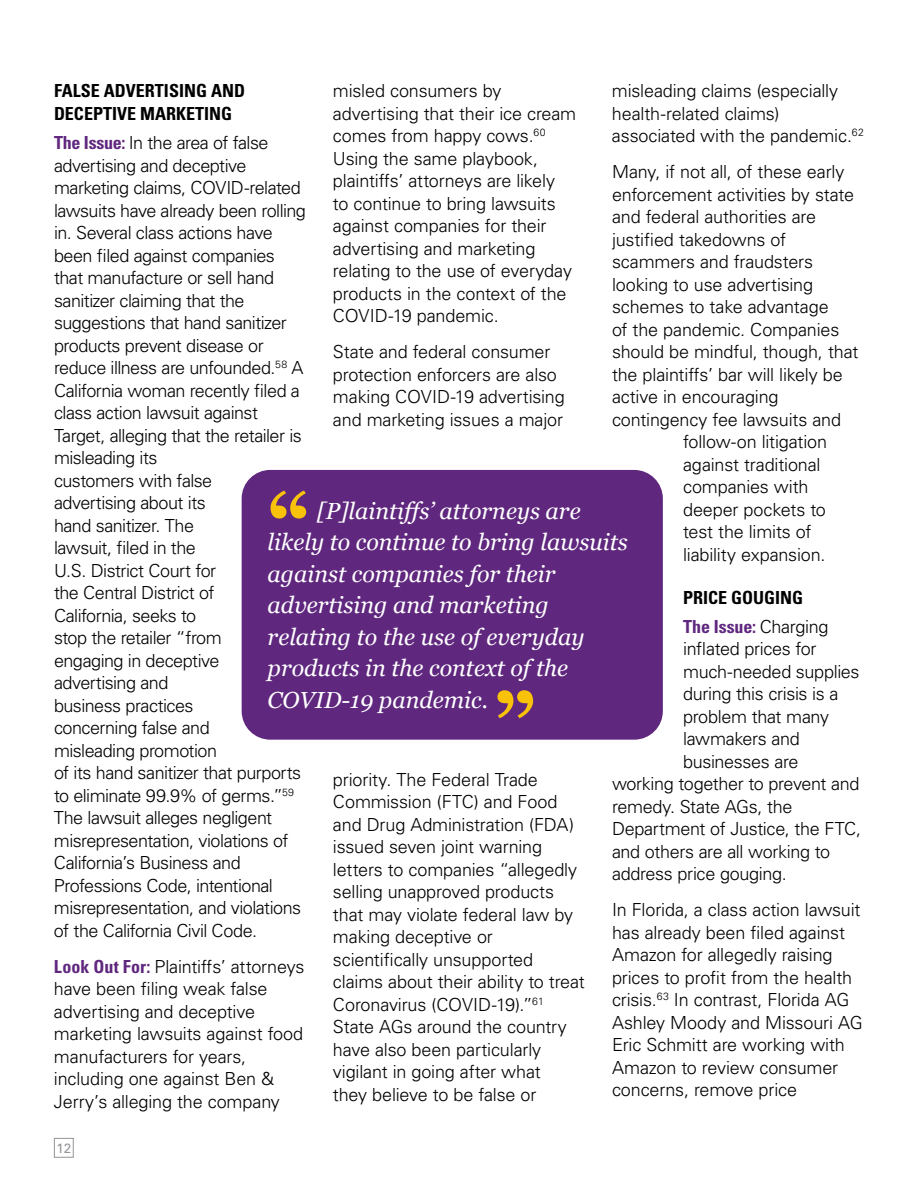
<style>
.page{position:relative;width:918px;height:1188px;background:#fff}
.page>*{position:absolute;margin:0;border:0;box-sizing:border-box;transform-origin:0 0}
.t1{font:700 81.75px "Georgia";color:#f9c20a}
.t2{font:italic 23.25px/31.5px "Georgia";color:#fff}
.t3{font:300 18px/22.5px "Univers LT Pro 45";letter-spacing:-.015em;color:#000}
.t4{font:700 condensed 18px/22.5px "Univers LT Pro";color:#000}
.t5{font:700 condensed 18px "Univers LT Std";letter-spacing:-.005em;color:#5f277e}
.t6{font:13.5px "Univers LT Pro 55 Roman";color:#939598}
.s1{font-family:"Univers LT Std";font-weight:700;font-stretch:condensed;color:#5f277e}
.s2{font-family:"Univers LT Pro 45";font-weight:300;font-stretch:normal;color:#000}
</style>
<div class="page">
<div style="left:242px;top:470px;width:421px;height:270px;background:#5f277e;border-radius:29px"></div>
<div style="left:54px;top:1138px;width:20px;height:20px;border:1px solid #939598"></div>
<p class="t4" style="left:54px;top:79px;width:193px">FALSE ADVERTISING AND<br>DECEPTIVE MARKETING</p>
<p class="t3" style="left:54px;top:131px;width:254px"><span class="s1">The Issue:</span> In the area of false advertising and deceptive marketing claims, COVID-related lawsuits have already been rolling in. Several class actions have been filed against companies that manufacture or sell hand sanitizer claiming that the suggestions that hand sanitizer products prevent disease or reduce illness are unfounded.<sup>58</sup> A<br>California woman recently filed a class action lawsuit against<br>Target, alleging that the retailer is misleading its<br>customers with false<br>advertising about its<br>hand sanitizer. The<br>lawsuit, filed in the<br>U.S. District Court for<br>the Central District of<br>California, seeks to<br>stop the retailer “from<br>engaging in deceptive advertising and<br>business practices<br>concerning false and<br>misleading promotion<br>of its hand sanitizer that purports to eliminate 99.9% of germs.”<sup>59<br></sup>The lawsuit alleges negligent misrepresentation, violations of<br>California’s Business and<br>Professions Code, intentional misrepresentation, and violations of the California Civil Code.</p>
<p class="t3" style="left:54px;top:954px;width:252px"><span class="s1">Look Out For:</span> Plaintiffs’ attorneys have been filing weak false advertising and deceptive marketing lawsuits against food manufacturers for years, including one against Ben &amp;<br>Jerry’s alleging the company</p>
<p class="t3" style="left:333px;top:79px;width:245px">misled consumers by advertising that their ice cream comes from happy cows.<sup>60<br></sup>Using the same playbook, plaintiffs’ attorneys are likely<br>to continue to bring lawsuits against companies for their advertising and marketing relating to the use of everyday products in the context of the<br>COVID-19 pandemic.</p>
<p class="t3" style="left:333px;top:340px;width:233px">State and federal consumer protection enforcers are also making COVID-19 advertising and marketing issues a major</p>
<p class="t3" style="left:612px;top:79px;width:254px">misleading claims (especially health-related claims) associated with the pandemic.<sup>62</sup></p>
<p class="t3" style="left:612px;top:160px;width:234px">Many, if not all, of these early</p>
<p class="t3" style="left:612px;top:183px;width:244px">enforcement activities by state</p>
<p class="t3" style="left:612px;top:205px;width:206px">and federal authorities are</p>
<p class="t3" style="left:612px;top:228px;width:176px">justified takedowns of</p>
<p class="t3" style="left:612px;top:250px;width:203px">scammers and fraudsters</p>
<p class="t3" style="left:612px;top:273px;width:203px">looking to use advertising</p>
<p class="t3" style="left:612px;top:295px;width:218px">schemes to take advantage</p>
<p class="t3" style="left:612px;top:318px;width:229px">of the pandemic. Companies</p>
<p class="t3" style="left:612px;top:340px;width:248px">should be mindful, though, that</p>
<p class="t3" style="left:612px;top:363px;width:232px">the plaintiffs’ bar will likely be</p>
<p class="t3" style="left:612px;top:385px;width:168px">active in encouraging</p>
<p class="t3" style="left:612px;top:408px;width:231px">contingency fee lawsuits and</p>
<p class="t3" style="left:683px;top:430px;width:146px">follow-on litigation</p>
<p class="t3" style="left:683px;top:453px;width:139px">against traditional</p>
<p class="t3" style="left:683px;top:475px;width:127px">companies with</p>
<p class="t3" style="left:683px;top:498px;width:144px">deeper pockets to</p>
<p class="t3" style="left:683px;top:520px;width:130px">test the limits of</p>
<p class="t3" style="left:683px;top:543px;width:144px">liability expansion.</p>
<p class="t4" style="left:683px;top:586px;width:122px">PRICE GOUGING</p>
<p class="t5" style="left:683px;top:615px;width:147px">The Issue: <span class="s2">Charging</span></p>
<p class="t3" style="left:683px;top:637px;width:135px">inflated prices for</p>
<p class="t3" style="left:683px;top:660px;width:178px">much-needed supplies</p>
<p class="t3" style="left:683px;top:682px;width:157px">during this crisis is a</p>
<p class="t3" style="left:683px;top:705px;width:147px">problem that many</p>
<p class="t3" style="left:683px;top:727px;width:118px">lawmakers and</p>
<p class="t3" style="left:683px;top:750px;width:117px">businesses are</p>
<p class="t3" style="left:612px;top:772px;width:249px">working together to prevent and</p>
<p class="t3" style="left:612px;top:795px;width:182px">remedy. State AGs, the</p>
<p class="t3" style="left:612px;top:817px;width:251px">Department of Justice, the FTC,</p>
<p class="t3" style="left:612px;top:840px;width:220px">and others are all working to</p>
<p class="t3" style="left:612px;top:862px;width:176px">address price gouging.</p>
<p class="t3" style="left:612px;top:898px;width:252px">In Florida, a class action lawsuit has already been filed against<br>Amazon for allegedly raising prices to profit from the health crisis.<sup>63</sup> In contrast, Florida AG<br>Ashley Moody and Missouri AG<br>Eric Schmitt are working with<br>Amazon to review consumer concerns, remove price</p>
<h1 class="t1" style="left:268px;top:462px;width:44px">“</h1>
<p class="t2" style="left:268px;top:494px;width:362px;text-indent:49px">[P]laintiffs’ attorneys are likely to continue to bring lawsuits against companies for their advertising and marketing relating to the use of everyday products in the context of the<br>COVID-19 pandemic.</p>
<h1 class="t1" style="left:494px;top:661px;width:44px">”</h1>
<p class="t3" style="left:333px;top:768px;width:253px">priority. The Federal Trade<br>Commission (FTC) and Food and Drug Administration (FDA) issued seven joint warning letters to companies “allegedly selling unapproved products that may violate federal law by making deceptive or scientifically unsupported claims about their ability to treat<br>Coronavirus (COVID-19).”<sup>61<br></sup>State AGs around the country have also been particularly vigilant in going after what<br>they believe to be false or</p>
<p class="t6" style="left:56px;top:1138px;width:16px">12</p>
</div>
